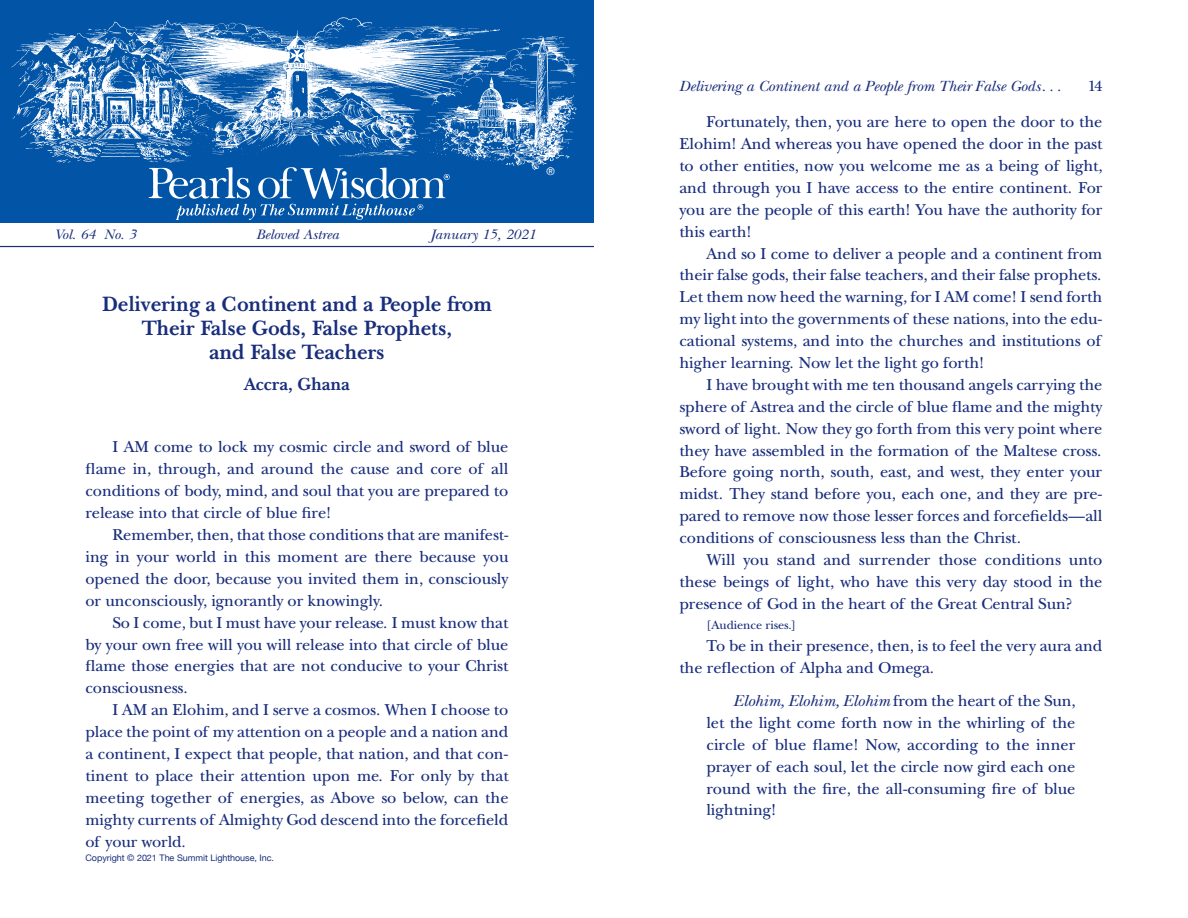
<style>
.page{position:relative;width:1188px;height:918px;background:#fff}
.page>*{position:absolute;margin:0;border:0;box-sizing:border-box;transform-origin:0 0}
.t1{font:600 21.3px/24px "New Bask SB";letter-spacing:-.01em;color:#182d7c;text-align:center}
.t2{font:600 18px "New Bask SB";letter-spacing:-.01em;color:#182d7c}
.t3{font:16.5px/21.9px "Baskerville";letter-spacing:-.01em;color:#182d7c;text-align:justify}
.t4{font:italic 15.3px "New Baskerville";letter-spacing:-.01em;color:#182d7c;scale:1.04 1}
.t5{font:15.3px "Baskerville";color:#182d7c;scale:1.04 1}
.t6{font:italic 14.25px "New Baskerville";letter-spacing:-.005em;color:#182d7c;scale:1.04 1}
.t7{font:12.3px "Baskerville";letter-spacing:-.01em;color:#182d7c}
.t8{font:10.5px "Helvetica Neue";color:#fff}
.t9{font:9px "Helvetica Neue";letter-spacing:-.005em;color:#182d7c}
.s1{font-family:"New Baskerville";font-style:italic}
</style>
<div class="page">
<img style="left:0;top:0;width:594px;height:223px">
<hr style="left:0;top:246px;width:594px;height:1px;background:#182d7c">
<p class="t8" style="left:546px;top:164px;width:10px">®</p>
<p class="t6" style="left:54px;top:226px;width:80px">Vol. 64 No. 3</p>
<p class="t6" style="left:256px;top:226px;width:81px">Beloved Astrea</p>
<p class="t6" style="left:431px;top:226px;width:103px">January 15, 2021</p>
<p class="t1" style="left:102px;top:291px;width:392px">Delivering a Continent and a People from<br>Their False Gods, False Prophets,<br>and False Teachers</p>
<p class="t2" style="left:244px;top:373px;width:107px">Accra, Ghana</p>
<p class="t3" style="left:86px;top:436px;width:424px;text-indent:27px">I AM come to lock my cosmic circle and sword of blue flame in, through, and around the cause and core of all conditions of body, mind, and soul that you are prepared to release into that circle of blue fire!</p>
<p class="t3" style="left:86px;top:524px;width:425px;text-indent:27px">Remember, then, that those conditions that are manifest&shy;ing in your world in this moment are there because you opened the door, because you invited them in, consciously or unconsciously, ignorantly or knowingly.</p>
<p class="t3" style="left:86px;top:611px;width:424px;text-indent:27px">So I come, but I must have your release. I must know that by your own free will you will release into that circle of blue flame those energies that are not conducive to your Christ consciousness.</p>
<p class="t3" style="left:86px;top:699px;width:425px;text-indent:27px">I AM an Elohim, and I serve a cosmos. When I choose to place the point of my attention on a people and a nation and a continent, I expect that people, that nation, and that con&shy;tinent to place their attention upon me. For only by that meeting together of energies, as Above so below, can the mighty currents of Almighty God descend into the forcefield of your world.</p>
<p class="t9" style="left:86px;top:851px;width:190px">Copyright © 2021 The Summit Lighthouse, Inc.</p>
<p class="t4" style="left:680px;top:77px;width:369px">Delivering a Continent and a People from Their False Gods. . .</p>
<p class="t5" style="left:1088px;top:77px;width:16px">14</p>
<p class="t3" style="left:680px;top:111px;width:424px;text-indent:27px">Fortunately, then, you are here to open the door to the Elohim! And whereas you have opened the door in the past to other entities, now you welcome me as a being of light, and through you I have access to the entire continent. For you are the people of this earth! You have the authority for this earth!</p>
<p class="t3" style="left:680px;top:242px;width:424px;text-indent:27px">And so I come to deliver a people and a continent from their false gods, their false teachers, and their false prophets.<br>Let them now heed the warning, for I AM come! I send forth my light into the governments of these nations, into the edu&shy;cational systems, and into the churches and institutions of higher learning. Now let the light go forth!</p>
<p class="t3" style="left:680px;top:373px;width:424px;text-indent:27px">I have brought with me ten thousand angels carrying the sphere of Astrea and the circle of blue flame and the mighty sword of light. Now they go forth from this very point where they have assembled in the formation of the Maltese cross.<br>Before going north, south, east, and west, they enter your midst. They stand before you, each one, and they are pre&shy;pared to remove now those lesser forces and forcefields—all conditions of consciousness less than the Christ.</p>
<p class="t3" style="left:680px;top:549px;width:425px;text-indent:27px">Will you stand and surrender those conditions unto these beings of light, who have this very day stood in the presence of God in the heart of the Great Central Sun?</p>
<p class="t7" style="left:706px;top:618px;width:91px">[Audience rises.]</p>
<p class="t3" style="left:680px;top:635px;width:424px;text-indent:27px">To be in their presence, then, is to feel the very aura and the reflection of Alpha and Omega.</p>
<p class="t3" style="left:707px;top:690px;width:370px;text-indent:27px"><span class="s1">Elohim, Elohim, Elohim</span> from the heart of the Sun, let the light come forth now in the whirling of the circle of blue flame! Now, according to the inner prayer of each soul, let the circle now gird each one round with the fire, the all-consuming fire of blue lightning!</p>
</div>
